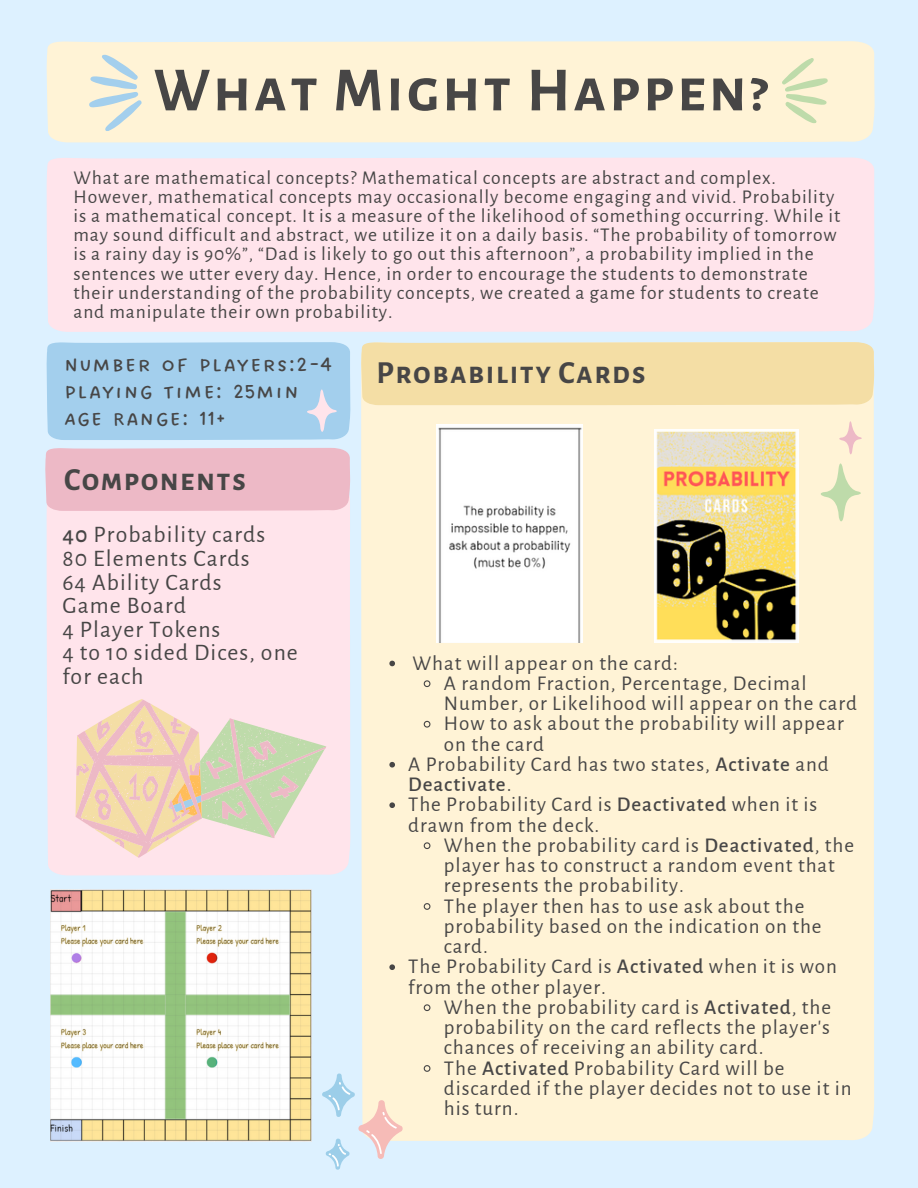
<style>
.page{position:relative;width:918px;height:1188px;background:#ddf1ff}
.page>*{position:absolute;margin:0;border:0;box-sizing:border-box;transform-origin:0 0}
.t1{font:700 63px "Alegreya Sans SC";letter-spacing:.045em;color:#474646}
.t2{font:700 31.5px "Alegreya Sans SC";letter-spacing:.045em;color:#474646}
.t3{font:27px/27px "DO All Caps Regular";letter-spacing:.045em;color:#474646}
.t4{font:23.7px/23.7px "Alegreya Sans";letter-spacing:.045em;color:#474646}
.t5{font:21px "Alegreya Sans";letter-spacing:.045em;color:#474646}
.t6{font:500 21px "Alegreya Sans";letter-spacing:.045em;color:#474646}
.t7{font:19.5px/19.2px "Alegreya Sans";letter-spacing:.045em;color:#474646}
.s1{font-weight:500}
.s2{font-weight:400}
</style>
<div class="page">
<div style="left:47px;top:158px;width:828px;height:174px;background:#ffe4eb"></div>
<div style="left:361px;top:405px;width:513px;height:736px;background:#fff3d6"></div>
<div style="left:47px;top:41px;width:828px;height:101px;background:#fff3d6"></div>
<div style="left:361px;top:342px;width:513px;height:63px;background:#f4dea5"></div>
<svg style="left:88px;top:50px;width:58px;height:82px;background:#e7e9db"></svg>
<svg style="left:779px;top:58px;width:50px;height:70px;background:#eeecca"></svg>
<svg style="left:819px;top:462px;width:44px;height:63px;background:#efedcb"></svg>
<svg style="left:838px;top:420px;width:25px;height:36px"></svg>
<div style="left:47px;top:511px;width:303px;height:364px;background:#ffe4eb"></div>
<div style="left:47px;top:342px;width:303px;height:98px;background:#a3cfed"></div>
<div style="left:45px;top:448px;width:305px;height:63px;background:#edb9c6"></div>
<img style="left:654px;top:430px;width:144px;height:212px">
<img style="left:437px;top:425px;width:146px;height:218px">
<svg style="left:76px;top:698px;width:250px;height:160px;background:#ecd7c7"></svg>
<img style="left:50px;top:889px;width:261px;height:252px">
<svg style="left:389px;top:661px;width:6px;height:5px"></svg>
<svg style="left:423px;top:680px;width:8px;height:8px"></svg>
<svg style="left:423px;top:720px;width:8px;height:8px"></svg>
<svg style="left:389px;top:762px;width:6px;height:6px"></svg>
<svg style="left:389px;top:802px;width:6px;height:6px"></svg>
<svg style="left:423px;top:842px;width:8px;height:8px"></svg>
<svg style="left:423px;top:902px;width:8px;height:9px"></svg>
<svg style="left:389px;top:964px;width:6px;height:6px"></svg>
<svg style="left:423px;top:1004px;width:8px;height:8px"></svg>
<svg style="left:423px;top:1064px;width:8px;height:9px"></svg>
<svg style="left:322px;top:1073px;width:81px;height:97px"></svg>
<h1 class="t1" style="left:153px;top:60px;width:616px">What Might Happen?</h1>
<p class="t7" style="left:73px;top:168px;width:768px">What are mathematical concepts? Mathematical concepts are abstract and complex.<br>However, mathematical concepts may occasionally become engaging and vivid. Probability is a mathematical concept. It is a measure of the likelihood of something occurring. While it may sound difficult and abstract, we utilize it on a daily basis. “The probability of tomorrow is a rainy day is 90%”, “Dad is likely to go out this afternoon”, a probability implied in the sentences we utter every day. Hence, in order to encourage the students to demonstrate their understanding of the probability concepts, we created a game for students to create and manipulate their own probability.</p>
<p class="t3" style="left:64px;top:351px;width:270px">Number of Players:2-4<br>Playing Time: 25min<br>Age Range: 11+</p>
<h2 class="t2" style="left:64px;top:464px;width:183px">Components</h2>
<p class="t4" style="left:62px;top:523px;width:237px"><span class="s1">40</span> Probability cards<br>80 Elements Cards<br>64 Ability Cards<br>Game Board<br>4 Player Tokens<br>4 to 10 sided Dices, one for each</p>
<h2 class="t2" style="left:377px;top:358px;width:271px">Probability Cards</h2>
<p class="t5" style="left:413px;top:653px;width:267px">What will appear on the card:</p>
<p class="t5" style="left:444px;top:673px;width:364px">A random Fraction, Percentage, Decimal</p>
<p class="t5" style="left:444px;top:693px;width:415px">Number, or Likelihood will appear on the card</p>
<p class="t5" style="left:444px;top:714px;width:402px">How to ask about the probability will appear</p>
<p class="t5" style="left:444px;top:734px;width:102px">on the card</p>
<p class="t5" style="left:408px;top:754px;width:422px">A Probability Card has two states, <span class="s1">Activate</span> and</p>
<p class="t6" style="left:408px;top:774px;width:105px">Deactivate<span class="s2">.</span></p>
<p class="t5" style="left:408px;top:795px;width:411px">The Probability Card is <span class="s1">Deactivated</span> when it is</p>
<p class="t5" style="left:408px;top:815px;width:193px">drawn from the deck.</p>
<p class="t5" style="left:444px;top:835px;width:412px">When the probability card is <span class="s1">Deactivated</span>, the</p>
<p class="t5" style="left:444px;top:855px;width:392px">player has to construct a random event that</p>
<p class="t5" style="left:444px;top:876px;width:241px">represents the probability.</p>
<p class="t5" style="left:444px;top:896px;width:362px">The player then has to use ask about the</p>
<p class="t5" style="left:444px;top:916px;width:379px">probability based on the indication on the</p>
<p class="t5" style="left:444px;top:936px;width:46px">card.</p>
<p class="t5" style="left:408px;top:957px;width:430px">The Probability Card is <span class="s1">Activated</span> when it is won</p>
<p class="t5" style="left:408px;top:977px;width:199px">from the other player.</p>
<p class="t5" style="left:444px;top:997px;width:389px">When the probability card is <span class="s1">Activated</span>, the</p>
<p class="t5" style="left:444px;top:1017px;width:387px">probability on the card reflects the player's</p>
<p class="t5" style="left:444px;top:1038px;width:321px">chances of receiving an ability card.</p>
<p class="t5" style="left:444px;top:1058px;width:342px">The <span class="s1">Activated</span> Probability Card will be</p>
<p class="t5" style="left:444px;top:1078px;width:409px">discarded if the player decides not to use it in</p>
<p class="t5" style="left:444px;top:1098px;width:76px">his turn.</p>
</div>
